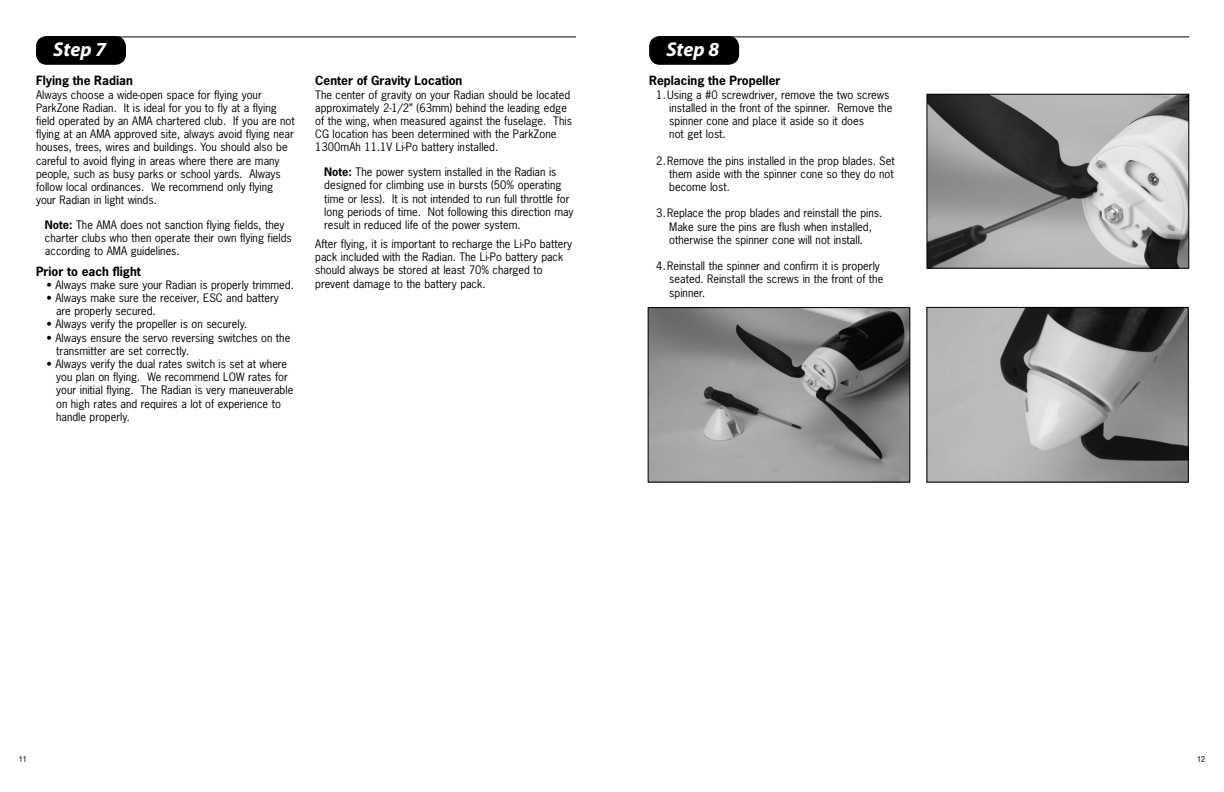
<style>
.page{position:relative;width:1224px;height:792px;background:#fff}
.page>*{position:absolute;margin:0;border:0;box-sizing:border-box;transform-origin:0 0}
.t1{font:italic 700 20px "Myriad";color:#fff}
.t2{font:700 12px "News Gothic Std";color:#000}
.t3{font:11px/13.2px "News Gothic Std";color:#000}
.t4{font:condensed 8px "Helvetica LT Std";color:#000}
.s1{font-weight:700}
</style>
<div class="page">
<div style="left:649px;top:36px;width:90px;height:29px;background:#000;border-radius:11px"></div>
<hr style="left:660px;top:36px;width:529px;height:1px;background:#000">
<img style="left:650px;top:309px;width:258px;height:171px">
<div style="left:648px;top:307px;width:262px;height:175px;border:1px solid #000"></div>
<img style="left:926px;top:307px;width:260px;height:175px">
<div style="left:927px;top:307px;width:261px;height:175px;border:1px solid #000"></div>
<img style="left:929px;top:96px;width:258px;height:170px">
<div style="left:927px;top:94px;width:262px;height:174px;border:1px solid #000"></div>
<div style="left:36px;top:36px;width:90px;height:29px;background:#000;border-radius:11px"></div>
<hr style="left:47px;top:36px;width:529px;height:1px;background:#000">
<h1 class="t1" style="left:53px;top:39px;width:54px">Step 7</h1>
<p class="t2" style="left:36px;top:73px;width:98px">Flying the Radian</p>
<p class="t3" style="left:36px;top:88px;width:260px">Always choose a wide-open space for flying your ParkZone Radian. It is ideal for you to fly at a flying field operated by an AMA chartered club. If you are not flying at an AMA approved site, always avoid flying near houses, trees, wires and buildings. You should also be careful to avoid flying in areas where there are many people, such as busy parks or school yards. Always follow local ordinances. We recommend only flying your Radian in light winds.</p>
<p class="t3" style="left:45px;top:218px;width:248px"><span class="s1">Note:</span> The AMA does not sanction flying fields, they charter clubs who then operate their own flying fields according to AMA guidelines.</p>
<p class="t2" style="left:36px;top:263px;width:106px">Prior to each flight</p>
<p class="t3" style="left:46px;top:278px;width:249px">• Always make sure your Radian is properly trimmed.</p>
<p class="t3" style="left:56px;top:291px;width:224px;text-indent:-10px">• Always make sure the receiver, ESC and battery are properly secured.</p>
<p class="t3" style="left:46px;top:317px;width:202px">• Always verify the propeller is on securely.</p>
<p class="t3" style="left:56px;top:331px;width:236px;text-indent:-10px">• Always ensure the servo reversing switches on the transmitter are set correctly.</p>
<p class="t3" style="left:56px;top:357px;width:239px;text-indent:-10px">• Always verify the dual rates switch is set at where you plan on flying. We recommend LOW rates for your initial flying. The Radian is very maneuverable on high rates and requires a lot of experience to handle properly.</p>
<p class="t2" style="left:315px;top:73px;width:149px">Center of Gravity Location</p>
<p class="t3" style="left:315px;top:88px;width:258px">The center of gravity on your Radian should be located approximately 2-1/2” (63mm) behind the leading edge of the wing, when measured against the fuselage. This CG location has been determined with the ParkZone 1300mAh 11.1V Li-Po battery installed.</p>
<p class="t3" style="left:324px;top:165px;width:251px"><span class="s1">Note:</span> The power system installed in the Radian is designed for climbing use in bursts (50% operating time or less). It is not intended to run full throttle for long periods of time. Not following this direction may result in reduced life of the power system.</p>
<p class="t3" style="left:315px;top:237px;width:258px">After flying, it is important to recharge the Li-Po battery pack included with the Radian. The Li-Po battery pack should always be stored at least 70% charged to prevent damage to the battery pack.</p>
<h1 class="t1" style="left:666px;top:39px;width:54px">Step 8</h1>
<p class="t2" style="left:649px;top:73px;width:133px">Replacing the Propeller</p>
<p class="t3" style="left:669px;top:88px;width:225px;text-indent:-13px">1.Using a #0 screwdriver, remove the two screws installed in the front of the spinner. Remove the spinner cone and place it aside so it does<br>not get lost.</p>
<p class="t3" style="left:669px;top:154px;width:227px;text-align:justify;text-indent:-13px">2.Remove the pins installed in the prop blades. Set them aside with the spinner cone so they do not become lost.</p>
<p class="t3" style="left:656px;top:207px;width:227px;text-align:center">3.Replace the prop blades and reinstall the pins.<br>Make sure the pins are flush when installed, otherwise the spinner cone will not install.</p>
<p class="t3" style="left:669px;top:259px;width:216px;text-indent:-13px">4.Reinstall the spinner and confirm it is properly seated. Reinstall the screws in the front of the spinner.</p>
<p class="t4" style="left:19px;top:754px;width:9px">11</p>
<p class="t4" style="left:1197px;top:754px;width:9px">12</p>
</div>
